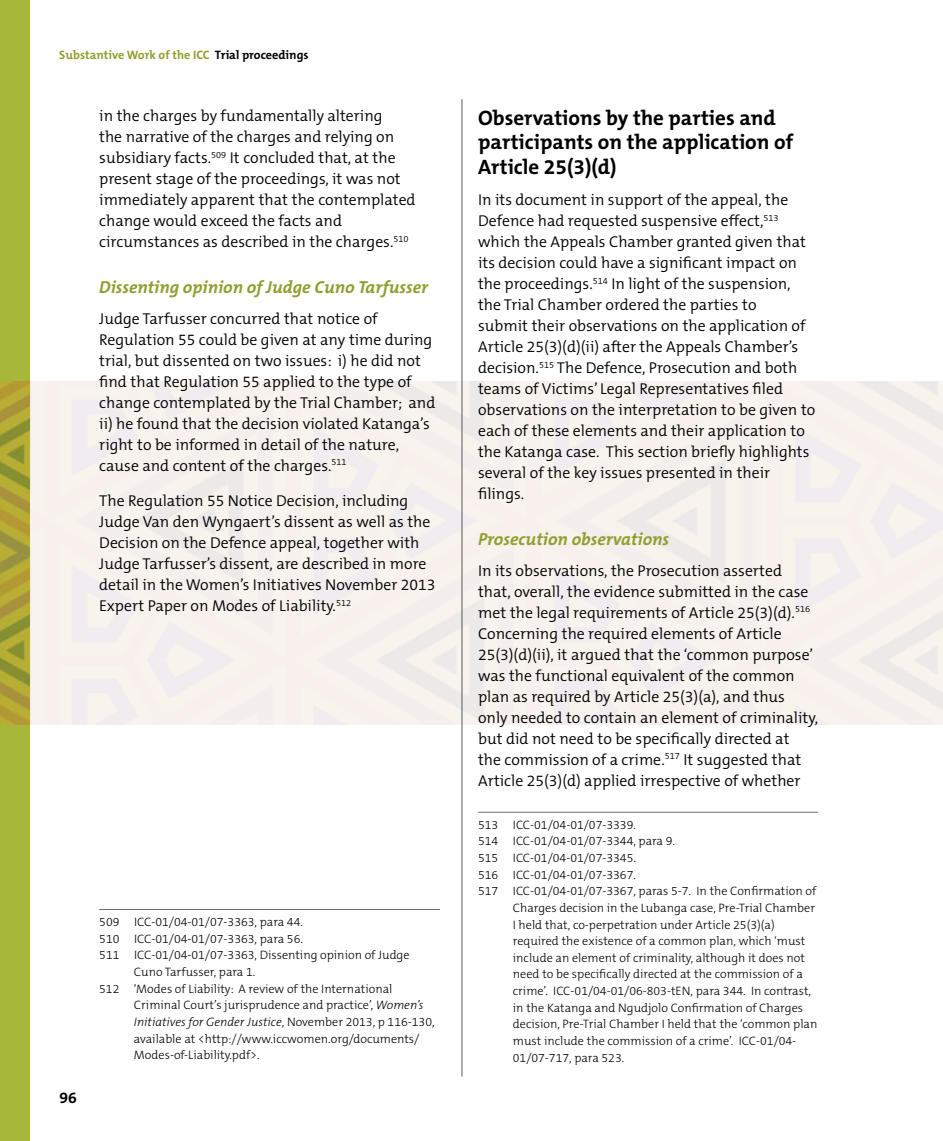
<style>
.page{position:relative;width:943px;height:1141px;background:#fff}
.page>*{position:absolute;margin:0;border:0;box-sizing:border-box;transform-origin:0 0}
.t1{font:700 21px/24.5px "The Mix B7";color:#000}
.t2{font:italic 700 17.5px "The Mix B7";color:#919f30}
.t3{font:300 15.75px/21px "The Mix B4";color:#000}
.t4{font:700 15.75px "The Mix B7";color:#000}
.t5{font:300 12.25px "The Mix B3";color:#000}
.t6{font:italic 300 12.25px "The Mix B3";color:#000}
.t7{font:700 12.25px "The Mix B7";color:#919f30}
.s1{color:#000}
.s2{font-style:italic}
.s3{font-style:normal}
</style>
<div class="page">
<svg style="left:0;top:0;width:30px;height:1141px;background:#a7b037"></svg>
<hr style="left:461px;top:99px;width:1px;height:977px;background:#58595b">
<hr style="left:99px;top:909px;width:341px;height:1px;background:#6d6e71">
<hr style="left:478px;top:812px;width:340px;height:1px;background:#6d6e71">
<p class="t7" style="left:59px;top:48px;width:251px">Substantive Work of the ICC <span class="s1">Trial proceedings</span></p>
<p class="t3" style="left:99px;top:106px;width:318px">in the charges by fundamentally altering<br>the narrative of the charges and relying on subsidiary facts.<sup>509</sup> It concluded that, at the present stage of the proceedings, it was not immediately apparent that the contemplated change would exceed the facts and circumstances as described in the charges.<sup>510</sup></p>
<p class="t2" style="left:99px;top:278px;width:330px">Dissenting opinion of Judge Cuno Tarfusser</p>
<p class="t3" style="left:99px;top:308px;width:337px">Judge Tarfusser concurred that notice of Regulation 55 could be given at any time during trial, but dissented on two issues: i) he did not find that Regulation 55 applied to the type of change contemplated by the Trial Chamber; and ii) he found that the decision violated Katanga’s right to be informed in detail of the nature, cause and content of the charges.<sup>511</sup></p>
<p class="t3" style="left:99px;top:491px;width:338px">The Regulation 55 Notice Decision, including Judge Van den Wyngaert’s dissent as well as the Decision on the Defence appeal, together with Judge Tarfusser’s dissent, are described in more detail in the Women’s Initiatives November 2013<br>Expert Paper on Modes of Liability.<sup>512</sup></p>
<p class="t4" style="left:60px;top:1090px;width:19px">96</p>
<p class="t5" style="left:99px;top:916px;width:205px">509 ICC-01/04-01/07-3363, para 44.</p>
<p class="t5" style="left:99px;top:932px;width:205px">510 ICC-01/04-01/07-3363, para 56.</p>
<p class="t5" style="left:99px;top:949px;width:312px">511 ICC-01/04-01/07-3363, Dissenting opinion of Judge</p>
<p class="t5" style="left:134px;top:966px;width:123px">Cuno Tarfusser, para 1.</p>
<p class="t5" style="left:99px;top:982px;width:294px">512 ‘Modes of Liability: A review of the International</p>
<p class="t5" style="left:134px;top:999px;width:291px">Criminal Court’s jurisprudence and practice’, <span class="s2">Women’s</span></p>
<p class="t6" style="left:134px;top:1015px;width:302px">Initiatives for Gender Justice<span class="s3">, November 2013, p 116-130,</span></p>
<p class="t5" style="left:134px;top:1032px;width:287px">available at &lt;http://www.iccwomen.org/documents/</p>
<p class="t5" style="left:134px;top:1049px;width:127px">Modes-of-Liability.pdf&gt;.</p>
<h1 class="t1" style="left:478px;top:106px;width:316px">Observations by the parties and participants on the application of<br>Article 25(3)(d)</h1>
<p class="t3" style="left:478px;top:190px;width:339px">In its document in support of the appeal, the Defence had requested suspensive effect,<sup>513 </sup>which the Appeals Chamber granted given that its decision could have a significant impact on the proceedings.<sup>514</sup> In light of the suspension, the Trial Chamber ordered the parties to<br>submit their observations on the application of Article 25(3)(d)(ii) after the Appeals Chamber’s decision.<sup>515</sup> The Defence, Prosecution and both teams of Victims’ Legal Representatives filed observations on the interpretation to be given to each of these elements and their application to the Katanga case. This section briefly highlights several of the key issues presented in their filings.</p>
<p class="t2" style="left:478px;top:529px;width:193px">Prosecution observations</p>
<p class="t3" style="left:478px;top:560px;width:341px">In its observations, the Prosecution asserted that, overall, the evidence submitted in the case met the legal requirements of Article 25(3)(d).<sup>516<br></sup>Concerning the required elements of Article 25(3)(d)(ii), it argued that the ‘common purpose’ was the functional equivalent of the common plan as required by Article 25(3)(a), and thus only needed to contain an element of criminality, but did not need to be specifically directed at<br>the commission of a crime.<sup>517</sup> It suggested that Article 25(3)(d) applied irrespective of whether</p>
<p class="t5" style="left:478px;top:818px;width:159px">513 ICC-01/04-01/07-3339.</p>
<p class="t5" style="left:478px;top:835px;width:198px">514 ICC-01/04-01/07-3344, para 9.</p>
<p class="t5" style="left:478px;top:852px;width:159px">515 ICC-01/04-01/07-3345.</p>
<p class="t5" style="left:478px;top:868px;width:159px">516 ICC-01/04-01/07-3367.</p>
<p class="t5" style="left:478px;top:885px;width:339px">517 ICC-01/04-01/07-3367, paras 5-7. In the Confirmation of</p>
<p class="t5" style="left:513px;top:902px;width:303px">Charges decision in the Lubanga case, Pre-Trial Chamber</p>
<p class="t5" style="left:513px;top:918px;width:263px">I held that, co-perpetration under Article 25(3)(a)</p>
<p class="t5" style="left:513px;top:935px;width:294px">required the existence of a common plan, which ‘must</p>
<p class="t5" style="left:513px;top:951px;width:294px">include an element of criminality, although it does not</p>
<p class="t5" style="left:513px;top:968px;width:291px">need to be specifically directed at the commission of a</p>
<p class="t5" style="left:513px;top:985px;width:300px">crime’. ICC-01/04-01/06-803-tEN, para 344. In contrast,</p>
<p class="t5" style="left:513px;top:1001px;width:292px">in the Katanga and Ngudjolo Confirmation of Charges</p>
<p class="t5" style="left:513px;top:1018px;width:306px">decision, Pre-Trial Chamber I held that the ‘common plan</p>
<p class="t5" style="left:513px;top:1034px;width:285px">must include the commission of a crime’. ICC-01/04-</p>
<p class="t5" style="left:513px;top:1051px;width:113px">01/07-717, para 523.</p>
</div>
